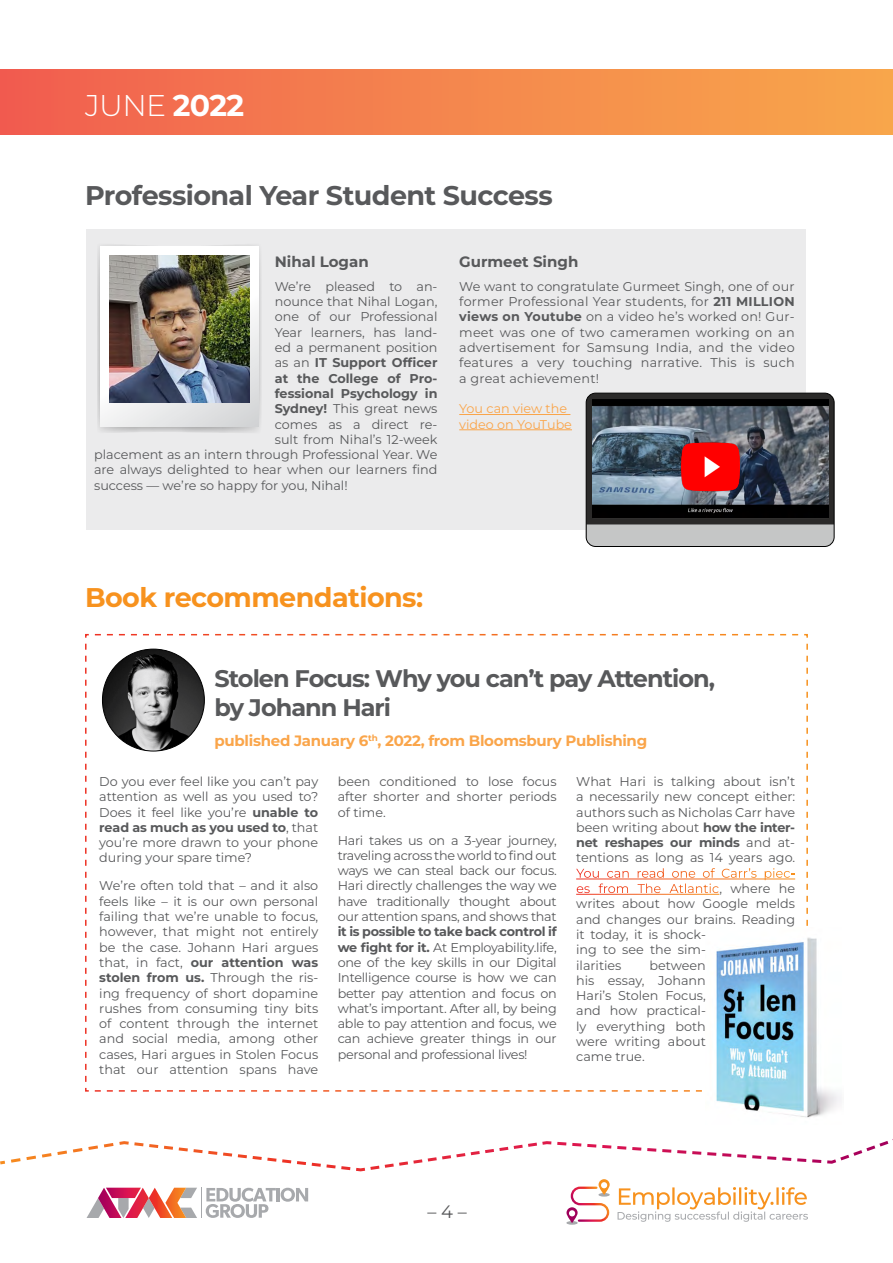
<style>
.page{position:relative;width:893px;height:1263px;background:#fff}
.page>*{position:absolute;margin:0;border:0;box-sizing:border-box;transform-origin:0 0}
.t1{font:300 30px "Montserrat";color:#fff}
.t2{font:700 27px "Montserrat";letter-spacing:-.02em;color:#58595b}
.t3{font:700 27px "Montserrat";letter-spacing:-.02em;color:#f7921e}
.t4{font:700 24px/28.8px "Montserrat";letter-spacing:-.04em;color:#58595b}
.t5{font:18px "Montserrat";color:#58595b}
.t6{font:700 15px "Montserrat";letter-spacing:-.02em;color:#faa54a}
.t7{font:700 15px "Montserrat";color:#58595b}
.t8{font:12.75px/15.3px "Montserrat";color:#58595b;text-align:justify}
.t9{font:700 12.75px "Montserrat";color:#58595b}
.t10{font:12.75px/15.3px "Montserrat";color:#faa54a}
.s1{font-weight:700}
.s2{font-weight:400}
.s3{color:#fff}
</style>
<div class="page">
<div style="left:0;top:69px;width:893px;height:65px;background:linear-gradient(to right,#f15f50,#f8a94b)"></div>
<svg style="left:0;top:1139px;width:893px;height:33px"></svg>
<svg style="left:566px;top:1221px;width:12px;height:4px"></svg>
<svg style="left:566px;top:1179px;width:44px;height:44px"></svg>
<svg style="left:618px;top:1187px;width:190px;height:35px"></svg>
<svg style="left:87px;top:1188px;width:110px;height:30px"></svg>
<hr style="left:201px;top:1188px;width:1px;height:30px;background:#a7a9ac">
<svg style="left:206px;top:1188px;width:102px;height:30px"></svg>
<div style="left:86px;top:229px;width:720px;height:301px;background:#ebebec"></div>
<svg style="left:85px;top:633px;width:723px;height:459px"></svg>
<img style="left:706px;top:928px;width:135px;height:190px">
<hr style="left:576px;top:879px;width:219px;height:1px;background:#fff">
<hr style="left:576px;top:894px;width:143px;height:1px;background:#fff">
<img style="left:102px;top:649px;width:102px;height:102px">
<hr style="left:459px;top:414px;width:111px;height:1px;background:#faa54a">
<hr style="left:459px;top:429px;width:113px;height:1px;background:#faa54a">
<svg style="left:97px;top:245px;width:164px;height:188px"></svg>
<svg style="left:100px;top:247px;width:158px;height:180px"></svg>
<img style="left:109px;top:255px;width:140px;height:147px">
<img style="left:586px;top:393px;width:248px;height:153px">
<div style="left:586px;top:393px;width:248px;height:154px;border:1px solid #000;border-radius:9px"></div>
<img style="left:592px;top:400px;width:236px;height:118px">
<img style="left:681px;top:434px;width:58px;height:59px">
<h1 class="t1" style="left:85px;top:86px;width:161px">JUNE <span class="s1">2022</span></h1>
<h2 class="t2" style="left:85px;top:177px;width:469px">Professional Year Student Success</h2>
<p class="t7" style="left:275px;top:252px;width:95px">Nihal Logan</p>
<p class="t8" style="left:275px;top:278px;width:164px">We’re pleased to an-</p>
<p class="t8" style="left:275px;top:294px;width:164px">nounce that Nihal Logan,</p>
<p class="t8" style="left:275px;top:309px;width:164px">one of our Professional</p>
<p class="t8" style="left:275px;top:324px;width:164px">Year learners, has land-</p>
<p class="t8" style="left:275px;top:339px;width:164px">ed a permanent position</p>
<p class="t9" style="left:275px;top:354px;width:164px"><span class="s2">as an</span> IT Support Officer</p>
<p class="t9" style="left:275px;top:370px;width:164px">at the College of Pro-</p>
<p class="t9" style="left:275px;top:385px;width:164px">fessional Psychology in</p>
<p class="t8" style="left:275px;top:401px;width:164px"><span class="s1">Sydney!</span> This great news</p>
<p class="t8" style="left:275px;top:416px;width:164px">comes as a direct re-</p>
<p class="t8" style="left:275px;top:431px;width:164px">sult from Nihal’s 12-week</p>
<p class="t8" style="left:94px;top:447px;width:345px">placement as an intern through Professional Year. We</p>
<p class="t8" style="left:94px;top:462px;width:345px">are always delighted to hear when our learners find</p>
<p class="t8" style="left:94px;top:477px;width:255px">success — we’re so happy for you, Nihal!</p>
<p class="t7" style="left:459px;top:252px;width:121px">Gurmeet Singh</p>
<p class="t8" style="left:459px;top:278px;width:337px">We want to congratulate Gurmeet Singh, one of our former Professional Year students, for <span class="s1">211 MILLION views on Youtube</span> on a video he’s worked on! Gur&shy;meet was one of two cameramen working on an advertisement for Samsung India, and the video features a very touching narrative. This is such a great achievement!</p>
<p class="t10" style="left:459px;top:401px;width:114px">You can view the video on YouTube</p>
<h2 class="t3" style="left:85px;top:580px;width:340px">Book recommendations:</h2>
<h3 class="t4" style="left:215px;top:664px;width:502px">Stolen Focus: Why you can’t pay Attention, by Johann Hari</h3>
<p class="t6" style="left:215px;top:730px;width:434px">published January 6<sup>th</sup>, 2022, from Bloomsbury Publishing</p>
<p class="t8" style="left:99px;top:773px;width:220px">Do you ever feel like you can’t pay attention as well as you used to?<br>Does it feel like you’re <span class="s1">unable to read as much as you used to</span>, that you’re more drawn to your phone during your spare time?</p>
<p class="t8" style="left:99px;top:878px;width:220px">We’re often told that – and it also feels like – it is our own personal failing that we’re unable to focus, however, that might not entirely be the case. Johann Hari argues that, in fact, <span class="s1">our attention was stolen from us.</span> Through the ris&shy;ing frequency of short dopamine rushes from consuming tiny bits of content through the internet and social media, among other cases, Hari argues in Stolen Focus that our attention spans have</p>
<p class="t8" style="left:338px;top:773px;width:220px">been conditioned to lose focus after shorter and shorter periods of time.</p>
<p class="t8" style="left:338px;top:832px;width:220px">Hari takes us on a 3-year journey, traveling across the world to find out ways we can steal back our focus.<br>Hari directly challenges the way we have traditionally thought about our attention spans, and shows that</p>
<p class="t8" style="left:338px;top:924px;width:220px"><span class="s1">it is possible to take back control if we fight for it.</span> At Employability.life, one of the key skills in our Digital Intelligence course is how we can better pay attention and focus on what’s important. After all, by being able to pay attention and focus, we can achieve greater things in our personal and professional lives!</p>
<p class="t8" style="left:576px;top:773px;width:220px">What Hari is talking about isn’t a necessarily new concept either: authors such as Nicholas Carr have been writing about <span class="s1">how the inter&shy;net reshapes our minds</span> and at&shy;tentions as long as 14 years ago.</p>
<p class="t8" style="left:576px;top:865px;width:220px;text-align:left"><span class="s3">You can read one of Carr’s piec&shy;es from The Atlantic</span>, where he writes about how Google melds and changes our brains. Reading it today, it is shock-<br>ing to see the sim-<br>ilarities</p>
<p class="t8" style="left:576px;top:957px;width:131px;text-indent:73px">between his essay, Johann Hari’s Stolen Focus, and how practical&shy;ly everything both were writing about came true.</p>
<h3 class="t5" style="left:428px;top:1199px;width:41px">– 4 –</h3>
</div>
